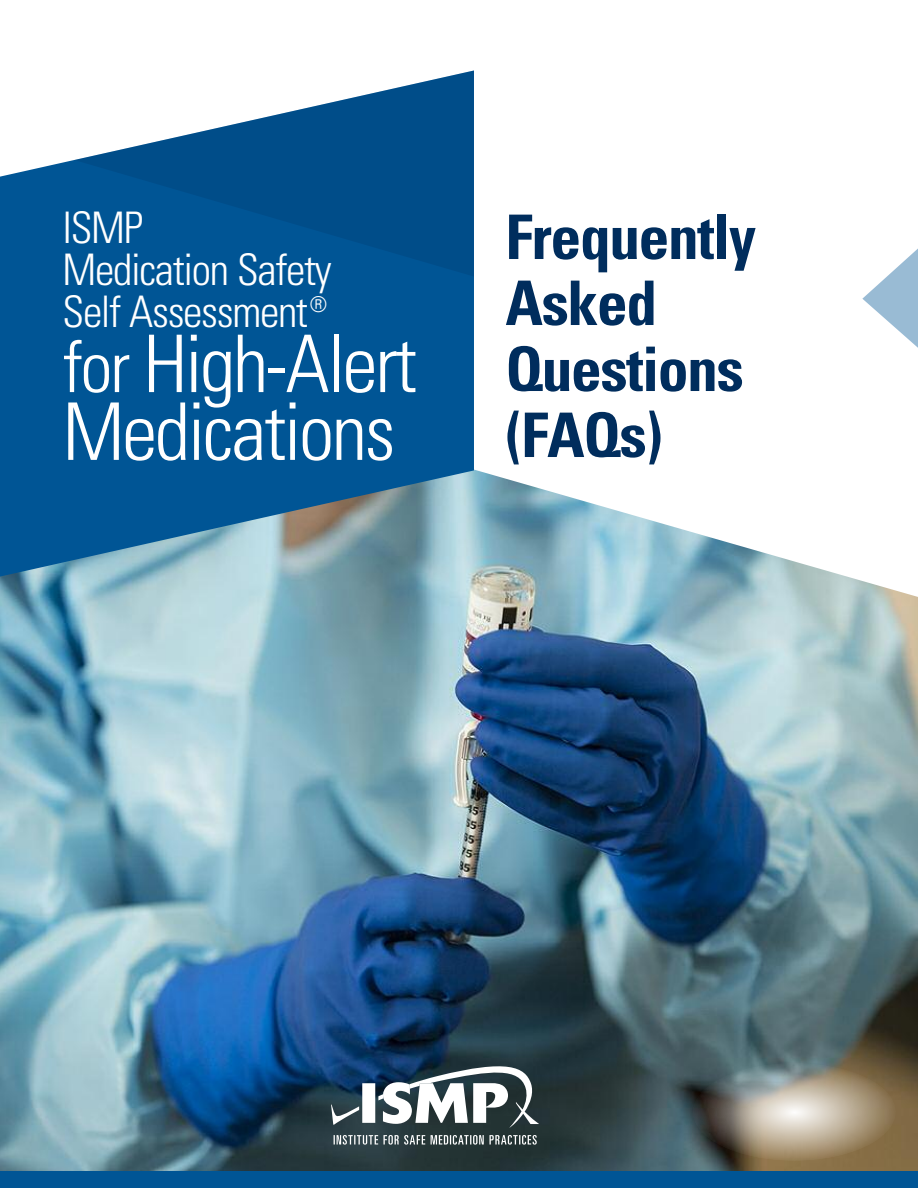
<style>
.page{position:relative;width:918px;height:1188px;background:#fff}
.page>*{position:absolute;margin:0;border:0;box-sizing:border-box;transform-origin:0 0}
.t1{font:300 condensed 79.5px/67.8px "Univers LT Std";letter-spacing:-.03em;color:#fff}
.t2{font:700 condensed 61.5px/66px "Univers LT Std";letter-spacing:-.02em;color:#002d5d}
.t3{font:300 condensed 43.5px/42.3px "Univers LT Std";letter-spacing:-.03em;color:#fff}
.s1{font-size:72px}
</style>
<div class="page">
<img style="left:0;top:598px;width:918px;height:573px">
<svg style="left:474px;top:469px;width:444px;height:129px"></svg>
<svg style="left:0;top:70px;width:474px;height:539px;background:#2c71a2"></svg>
<svg style="left:74px;top:71px;width:400px;height:206px"></svg>
<svg style="left:692px;top:1063px;width:204px;height:98px;background:#9c9484"></svg>
<svg style="left:334px;top:1135px;width:203px;height:10px;background:#737e80"></svg>
<svg style="left:331px;top:1066px;width:208px;height:62px"></svg>
<svg style="left:862px;top:248px;width:56px;height:100px"></svg>
<div style="left:0;top:1171px;width:918px;height:17px;background:#005595"></div>
<p class="t3" style="left:63px;top:210px;width:271px">ISMP<br>Medication Safety<br>Self Assessment<sup>®</sup></p>
<h1 class="t1" style="left:63px;top:337px;width:356px"><span class="s1">for</span> High-Alert<br>Medications</h1>
<h2 class="t2" style="left:505px;top:209px;width:252px">Frequently<br>Asked<br>Questions (FAQs)</h2>
</div>
